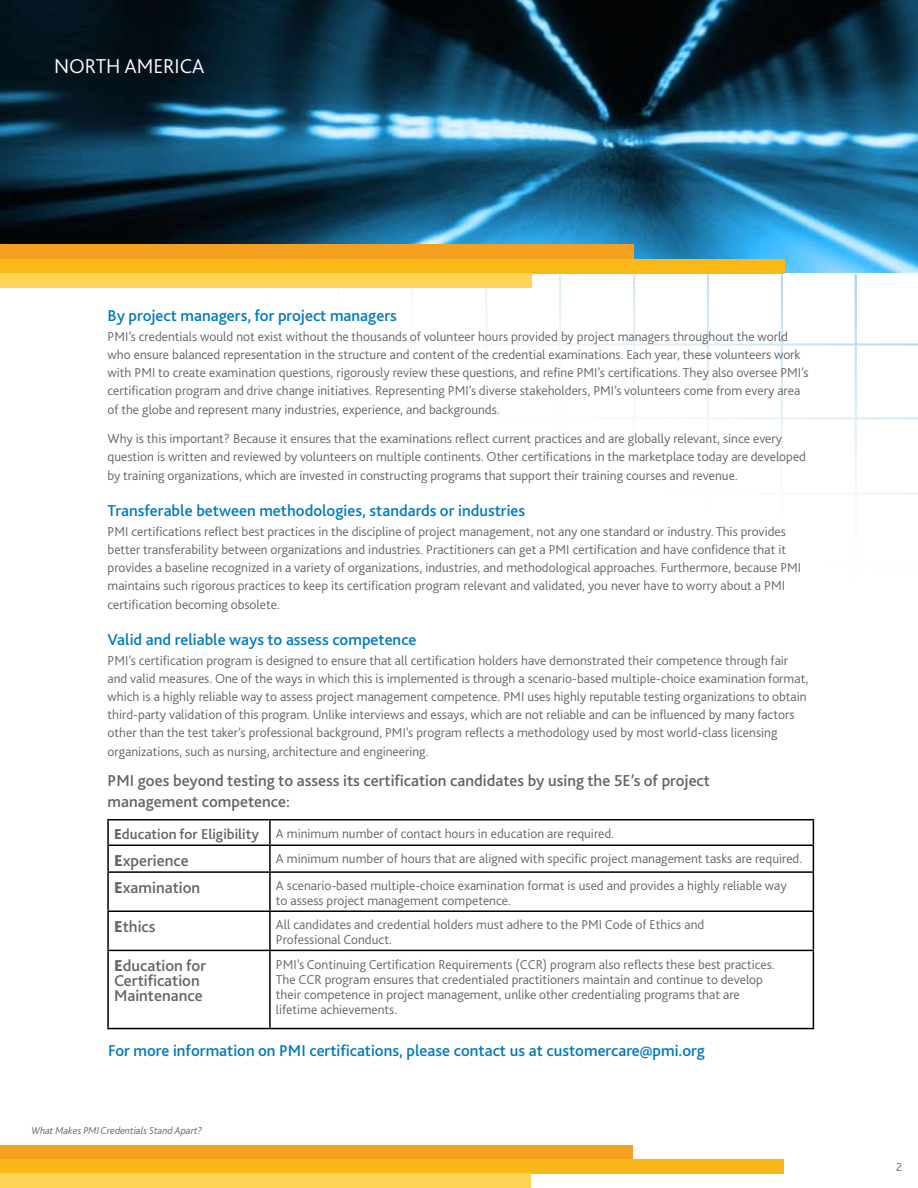
<style>
.page{position:relative;width:918px;height:1188px;background:#fff}
.page>*{position:absolute;margin:0;border:0;box-sizing:border-box;transform-origin:0 0}
.t1{font:300 21px "Bliss 2";color:#fff}
.t2{font:500 16.5px "Bliss 2";color:#007ac2}
.t3{font:500 16.5px/15px "Bliss 2";color:#636467}
.t4{font:300 13.5px/18px "Bliss 2";color:#636467}
.t5{font:300 12px "Bliss 2";color:#636467}
.t6{font:italic 300 10.5px "Bliss 2";color:#636467}
.s1{font-weight:800;font-size:15px}
.s2{font-weight:500;font-size:15px}
.s3{font-weight:800}
</style>
<div class="page">
<img style="left:0;top:0;width:918px;height:273px">
<svg style="left:412px;top:274px;width:506px;height:233px"></svg>
<div style="left:0;top:245px;width:634px;height:14px;background:#f5a01e"></div>
<div style="left:0;top:259px;width:784px;height:14px;background:#fcb816"></div>
<div style="left:0;top:273px;width:531px;height:15px;background:#ffd456"></div>
<div style="left:0;top:1145px;width:633px;height:14px;background:#f5a021"></div>
<div style="left:0;top:1159px;width:783px;height:15px;background:#fab718"></div>
<div style="left:0;top:1174px;width:530px;height:14px;background:#ffd456"></div>
<hr style="left:107px;top:819px;width:163px;height:1px;background:#000">
<hr style="left:107px;top:820px;width:2px;height:24px;background:#000">
<hr style="left:270px;top:819px;width:544px;height:1px;background:#000">
<hr style="left:269px;top:820px;width:2px;height:24px;background:#000">
<hr style="left:107px;top:844px;width:163px;height:2px;background:#000">
<hr style="left:107px;top:846px;width:2px;height:25px;background:#000">
<hr style="left:270px;top:844px;width:544px;height:2px;background:#000">
<hr style="left:269px;top:846px;width:2px;height:25px;background:#000">
<svg style="left:813px;top:820px;width:1px;height:51px"></svg>
<hr style="left:107px;top:871px;width:163px;height:2px;background:#000">
<hr style="left:107px;top:873px;width:2px;height:37px;background:#000">
<hr style="left:270px;top:871px;width:544px;height:2px;background:#000">
<hr style="left:269px;top:873px;width:2px;height:37px;background:#000">
<hr style="left:813px;top:873px;width:1px;height:37px;background:#000">
<hr style="left:107px;top:910px;width:163px;height:2px;background:#000">
<hr style="left:107px;top:912px;width:2px;height:38px;background:#000">
<hr style="left:270px;top:910px;width:544px;height:2px;background:#000">
<hr style="left:269px;top:912px;width:2px;height:38px;background:#000">
<hr style="left:813px;top:912px;width:1px;height:38px;background:#000">
<hr style="left:107px;top:950px;width:163px;height:1px;background:#000">
<hr style="left:107px;top:951px;width:2px;height:77px;background:#000">
<hr style="left:270px;top:950px;width:544px;height:1px;background:#000">
<hr style="left:269px;top:951px;width:2px;height:77px;background:#000">
<hr style="left:813px;top:951px;width:1px;height:77px;background:#000">
<hr style="left:107px;top:1028px;width:163px;height:1px;background:#000">
<hr style="left:270px;top:1028px;width:544px;height:1px;background:#000">
<h1 class="t1" style="left:54px;top:53px;width:152px">NORTH AMERICA</h1>
<p class="t2" style="left:108px;top:306px;width:291px">By project managers, for project managers</p>
<p class="t4" style="left:108px;top:327px;width:703px">PMI’s credentials would not exist without the thousands of volunteer hours provided by project managers throughout the world who ensure balanced representation in the structure and content of the credential examinations. Each year, these volunteers work with PMI to create examination questions, rigorously review these questions, and refine PMI’s certifications. They also oversee PMI’s certification program and drive change initiatives. Representing PMI’s diverse stakeholders, PMI’s volunteers come from every area</p>
<p class="t4" style="left:108px;top:395px;width:676px;line-height:28.5px">of the globe and represent many industries, experience, and backgrounds.<br>Why is this important? Because it ensures that the examinations reflect current practices and are globally relevant, since every</p>
<p class="t4" style="left:108px;top:446px;width:700px;line-height:19.5px">question is written and reviewed by volunteers on multiple continents. Other certifications in the marketplace today are developed by training organizations, which are invested in constructing programs that support their training courses and revenue.</p>
<p class="t2" style="left:108px;top:501px;width:419px">Transferable between methodologies, standards or industries</p>
<p class="t4" style="left:108px;top:522px;width:695px">PMI certifications reflect best practices in the discipline of project management, not any one standard or industry. This provides better transferability between organizations and industries. Practitioners can get a PMI certification and have confidence that it provides a baseline recognized in a variety of organizations, industries, and methodological approaches. Furthermore, because PMI maintains such rigorous practices to keep its certification program relevant and validated, you never have to worry about a PMI</p>
<p class="t4" style="left:108px;top:596px;width:174px">certification becoming obsolete.</p>
<p class="t2" style="left:108px;top:630px;width:310px">Valid and reliable ways to assess competence</p>
<p class="t4" style="left:108px;top:651px;width:702px">PMI’s certification program is designed to ensure that all certification holders have demonstrated their competence through fair and valid measures. One of the ways in which this is implemented is through a scenario-based multiple-choice examination format, which is a highly reliable way to assess project management competence. PMI uses highly reputable testing organizations to obtain third-party validation of this program. Unlike interviews and essays, which are not reliable and can be influenced by many factors other than the test taker’s professional background, PMI’s program reflects a methodology used by most world-class licensing</p>
<p class="t4" style="left:108px;top:743px;width:323px">organizations, such as nursing, architecture and engineering.</p>
<p class="t3" style="left:108px;top:770px;width:604px;line-height:21px">PMI goes beyond testing to assess its certification candidates by using the 5E’s of project management competence:</p>
<p class="t4" style="left:114px;top:824px;width:502px"><span class="s1">E</span><span class="s2">ducation for Eligibility</span> A minimum number of contact hours in education are required.</p>
<p class="t3" style="left:114px;top:853px;width:76px"><span class="s3">E</span>xperience</p>
<p class="t4" style="left:276px;top:850px;width:528px">A minimum number of hours that are aligned with specific project management tasks are required.</p>
<p class="t3" style="left:114px;top:880px;width:88px"><span class="s3">E</span>xamination</p>
<p class="t4" style="left:276px;top:878px;width:512px;line-height:15px">A scenario-based multiple-choice examination format is used and provides a highly reliable way to assess project management competence.</p>
<p class="t3" style="left:114px;top:919px;width:43px"><span class="s3">E</span>thics</p>
<p class="t4" style="left:276px;top:917px;width:430px;line-height:15px">All candidates and credential holders must adhere to the PMI Code of Ethics and<br>Professional Conduct.</p>
<p class="t3" style="left:114px;top:958px;width:94px"><span class="s3">E</span>ducation for<br>Certification<br>Maintenance</p>
<p class="t4" style="left:276px;top:956px;width:500px;line-height:15px">PMI’s Continuing Certification Requirements (CCR) program also reflects these best practices.<br>The CCR program ensures that credentialed practitioners maintain and continue to develop their competence in project management, unlike other credentialing programs that are lifetime achievements.</p>
<p class="t2" style="left:108px;top:1040px;width:599px">For more information on PMI certifications, please contact us at customercare@pmi.org</p>
<p class="t6" style="left:31px;top:1124px;width:172px">What Makes PMI Credentials Stand Apart?</p>
<p class="t5" style="left:896px;top:1159px;width:8px">2</p>
</div>
